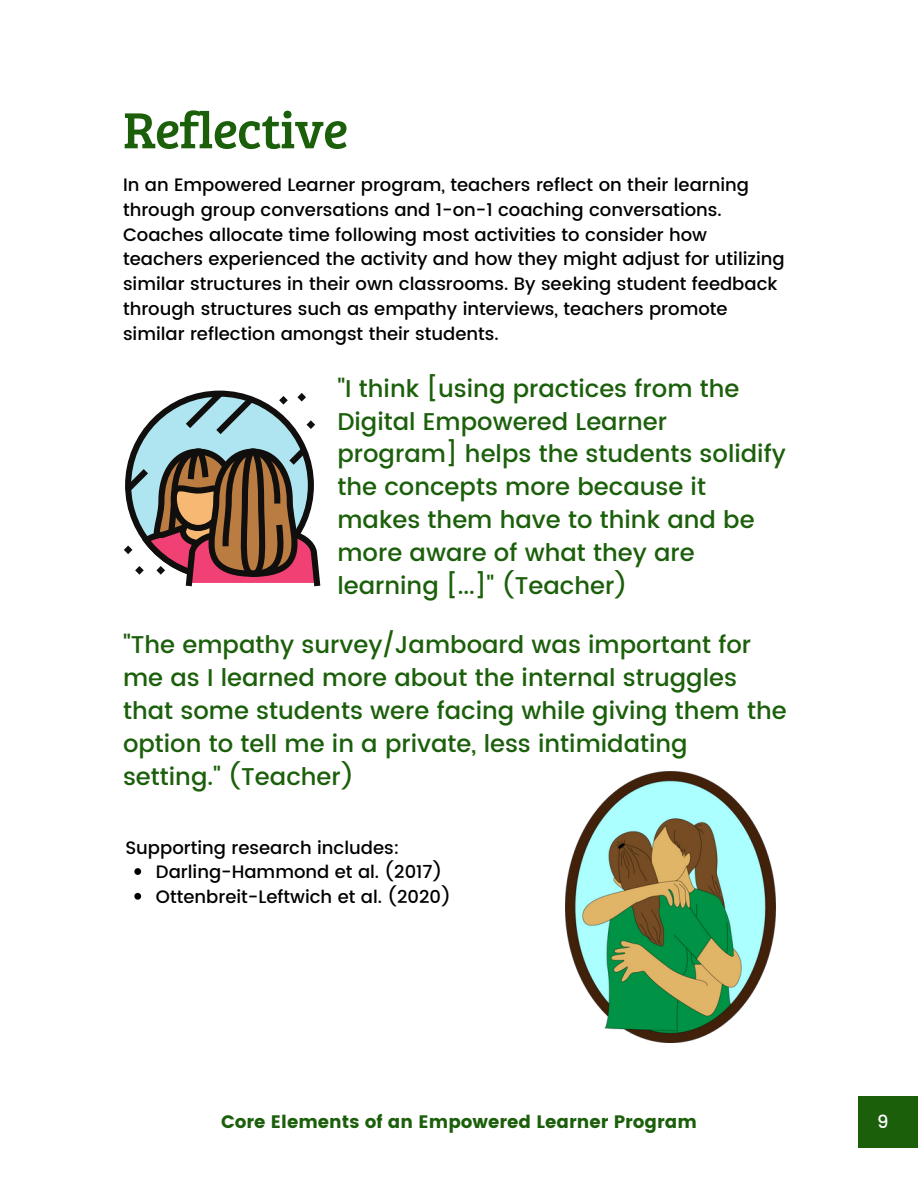
<style>
.page{position:relative;width:918px;height:1188px;background:#fff}
.page>*{position:absolute;margin:0;border:0;box-sizing:border-box;transform-origin:0 0}
.t1{font:52.5px "Bree Serif";letter-spacing:-.015em;color:#1b5f0b}
.t2{font:500 24.3px/33px "Poppins";color:#1b5f0b}
.t3{font:500 18px/24.8px "Poppins";color:#000}
.t4{font:18px "Poppins";color:#1b5f0b}
.t5{font:500 18px "Poppins";color:#fff}
</style>
<div class="page">
<img style="left:565px;top:772px;width:211px;height:271px">
<svg style="left:124px;top:391px;width:196px;height:195px"></svg>
<svg style="left:134px;top:868px;width:7px;height:7px"></svg>
<svg style="left:134px;top:893px;width:7px;height:7px"></svg>
<div style="left:858px;top:1096px;width:60px;height:52px;background:#1b5f0b"></div>
<h1 class="t1" style="left:123px;top:92px;width:227px">Reflective</h1>
<p class="t3" style="left:123px;top:173px;width:663px">In an Empowered Learner program, teachers reflect on their learning through group conversations and 1-on-1 coaching conversations.<br>Coaches allocate time following most activities to consider how teachers experienced the activity and how they might adjust for utilizing similar structures in their own classrooms. By seeking student feedback through structures such as empathy interviews, teachers promote similar reflection amongst their students.</p>
<h2 class="t2" style="left:337px;top:372px;width:450px">"I think [using practices from the<br>Digital Empowered Learner program] helps the students solidify the concepts more because it makes them have to think and be more aware of what they are learning [...]" (Teacher)</h2>
<h2 class="t2" style="left:123px;top:628px;width:665px">"The empathy survey/Jamboard was important for me as I learned more about the internal struggles that some students were facing while giving them the option to tell me in a private, less intimidating setting." (Teacher)</h2>
<p class="t3" style="left:125px;top:835px;width:275px">Supporting research includes:</p>
<p class="t3" style="left:156px;top:860px;width:296px">Darling-Hammond et al. (2017)<br>Ottenbreit-Leftwich et al. (2020)</p>
<p class="t4" style="left:221px;top:1111px;width:477px">Core Elements of an Empowered Learner Program</p>
<p class="t5" style="left:877px;top:1111px;width:13px">9</p>
</div>
